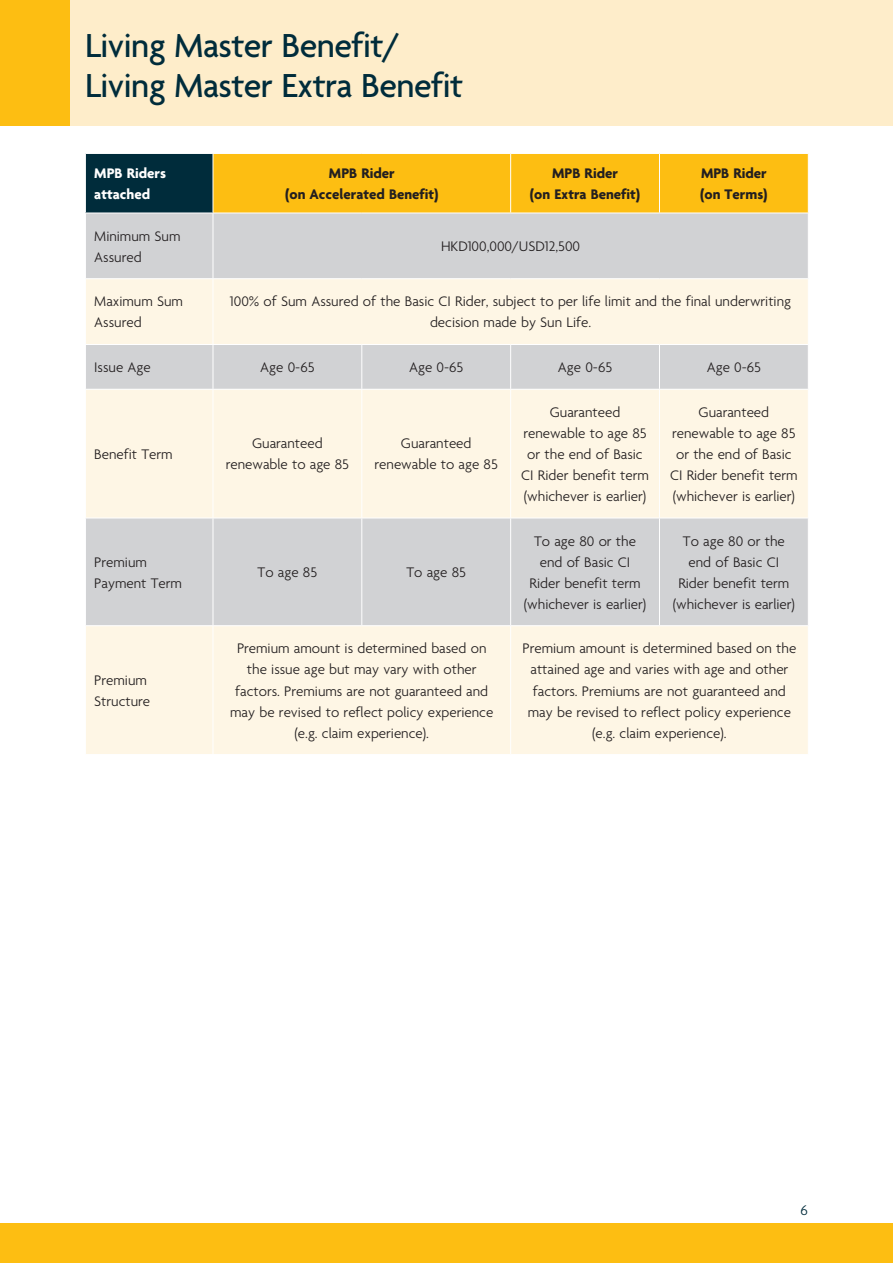
<style>
.page{position:relative;width:893px;height:1263px;background:#fff}
.page>*{position:absolute;margin:0;border:0;box-sizing:border-box;transform-origin:0 0}
.t1{font:500 36px/40.5px "Agenda";letter-spacing:-.015em;color:#002c3b}
._00_Body_text{font:300 15px/21px "Agenda";color:#231f20;text-align:center}
._00_Body_text-2{font:700 15px/20.2px "Agenda";color:#231f20;text-align:center}
._00_Body_text-3{font:700 15px/20.2px "Agenda";color:#fff}
.t2{font:300 15px "Agenda";color:#002c3b}
</style>
<div class="page">
<div style="left:0;top:0;width:893px;height:126px;background:#feedca"></div>
<div style="left:0;top:0;width:70px;height:126px;background:#fdbe12"></div>
<div style="left:0;top:1223px;width:893px;height:40px;background:#fdbe12"></div>
<div style="left:85px;top:153px;width:128px;height:60px;background:#002c3b"></div>
<div style="left:214px;top:154px;width:594px;height:59px;background:#fdbe12"></div>
<div style="left:86px;top:214px;width:722px;height:64px;background:#d1d2d4"></div>
<svg style="left:86px;top:279px;width:722px;height:475px;background:#efeadf"></svg>
<hr style="left:85px;top:153px;width:128px;height:1px;background:#fff">
<hr style="left:85px;top:154px;width:1px;height:59px;background:#fff">
<hr style="left:510px;top:154px;width:1px;height:59px;background:#fff">
<hr style="left:659px;top:154px;width:1px;height:59px;background:#fff">
<hr style="left:213px;top:213px;width:1px;height:65px;background:#fff">
<hr style="left:213px;top:279px;width:1px;height:65px;background:#fff">
<hr style="left:85px;top:344px;width:128px;height:1px;background:#fff">
<hr style="left:213px;top:344px;width:149px;height:1px;background:#fff">
<hr style="left:213px;top:345px;width:1px;height:44px;background:#fff">
<hr style="left:362px;top:344px;width:149px;height:1px;background:#fff">
<hr style="left:361px;top:345px;width:1px;height:44px;background:#fff">
<hr style="left:511px;top:344px;width:148px;height:1px;background:#fff">
<hr style="left:510px;top:345px;width:1px;height:44px;background:#fff">
<hr style="left:659px;top:344px;width:150px;height:1px;background:#fff">
<hr style="left:659px;top:345px;width:1px;height:44px;background:#fff">
<hr style="left:85px;top:389px;width:128px;height:1px;background:#fff">
<hr style="left:213px;top:389px;width:149px;height:1px;background:#fff">
<hr style="left:213px;top:390px;width:1px;height:128px;background:#fff">
<hr style="left:362px;top:389px;width:149px;height:1px;background:#fff">
<hr style="left:361px;top:390px;width:1px;height:128px;background:#fff">
<hr style="left:511px;top:389px;width:148px;height:1px;background:#fff">
<hr style="left:510px;top:390px;width:1px;height:128px;background:#fff">
<hr style="left:659px;top:389px;width:150px;height:1px;background:#fff">
<hr style="left:659px;top:390px;width:1px;height:128px;background:#fff">
<hr style="left:85px;top:518px;width:128px;height:1px;background:#fff">
<hr style="left:213px;top:518px;width:149px;height:1px;background:#fff">
<hr style="left:213px;top:518px;width:1px;height:107px;background:#fff">
<hr style="left:362px;top:518px;width:149px;height:1px;background:#fff">
<hr style="left:361px;top:518px;width:1px;height:107px;background:#fff">
<hr style="left:511px;top:518px;width:148px;height:1px;background:#fff">
<hr style="left:510px;top:518px;width:1px;height:107px;background:#fff">
<hr style="left:659px;top:518px;width:150px;height:1px;background:#fff">
<hr style="left:659px;top:518px;width:1px;height:107px;background:#fff">
<hr style="left:85px;top:625px;width:128px;height:1px;background:#fff">
<hr style="left:213px;top:625px;width:149px;height:1px;background:#fff">
<hr style="left:213px;top:626px;width:1px;height:128px;background:#fff">
<hr style="left:362px;top:625px;width:149px;height:1px;background:#fff">
<hr style="left:511px;top:625px;width:148px;height:1px;background:#fff">
<hr style="left:510px;top:626px;width:1px;height:128px;background:#fff">
<hr style="left:659px;top:625px;width:150px;height:1px;background:#fff">
<h1 class="t1" style="left:85px;top:27px;width:379px">Living Master Benefit/<br>Living Master Extra Benefit</h1>
<p class="_00_Body_text-3" style="left:94px;top:164px;width:73px">MPB Riders attached</p>
<p class="_00_Body_text-2" style="left:285px;top:164px;width:155px">MPB Rider<br>(on Accelerated Benefit)</p>
<p class="_00_Body_text-2" style="left:530px;top:164px;width:112px">MPB Rider<br>(on Extra Benefit)</p>
<p class="_00_Body_text-2" style="left:700px;top:164px;width:69px;text-align:left">MPB Rider (on Terms)</p>
<p class="_00_Body_text" style="left:94px;top:226px;width:88px;text-align:left">Minimum Sum<br>Assured</p>
<p class="_00_Body_text" style="left:441px;top:237px;width:141px">HKD100,000/USD12,500</p>
<p class="_00_Body_text" style="left:94px;top:292px;width:90px;text-align:left">Maximum Sum<br>Assured</p>
<p class="_00_Body_text" style="left:230px;top:292px;width:563px">100% of Sum Assured of the Basic CI Rider, subject to per life limit and the final underwriting decision made by Sun Life.</p>
<p class="_00_Body_text" style="left:94px;top:358px;width:58px">Issue Age</p>
<p class="_00_Body_text" style="left:260px;top:358px;width:56px">Age 0-65</p>
<p class="_00_Body_text" style="left:409px;top:358px;width:56px">Age 0-65</p>
<p class="_00_Body_text" style="left:558px;top:358px;width:56px">Age 0-65</p>
<p class="_00_Body_text" style="left:707px;top:358px;width:56px">Age 0-65</p>
<p class="_00_Body_text" style="left:94px;top:445px;width:80px">Benefit Term</p>
<p class="_00_Body_text" style="left:226px;top:434px;width:125px">Guaranteed renewable to age 85</p>
<p class="_00_Body_text" style="left:375px;top:434px;width:125px">Guaranteed renewable to age 85</p>
<p class="_00_Body_text" style="left:94px;top:552px;width:89px;text-align:left">Premium<br>Payment Term</p>
<p class="_00_Body_text" style="left:258px;top:563px;width:61px">To age 85</p>
<p class="_00_Body_text" style="left:406px;top:563px;width:61px">To age 85</p>
<p class="_00_Body_text" style="left:521px;top:403px;width:129px">Guaranteed renewable to age 85 or the end of Basic<br>CI Rider benefit term (whichever is earlier)</p>
<p class="_00_Body_text" style="left:670px;top:403px;width:129px">Guaranteed renewable to age 85 or the end of Basic<br>CI Rider benefit term (whichever is earlier)</p>
<p class="_00_Body_text" style="left:524px;top:531px;width:124px">To age 80 or the end of Basic CI<br>Rider benefit term (whichever is earlier)</p>
<p class="_00_Body_text" style="left:673px;top:531px;width:124px">To age 80 or the end of Basic CI<br>Rider benefit term (whichever is earlier)</p>
<p class="_00_Body_text" style="left:94px;top:671px;width:57px;text-align:left">Premium<br>Structure</p>
<p class="_00_Body_text" style="left:230px;top:639px;width:265px">Premium amount is determined based on the issue age but may vary with other factors. Premiums are not guaranteed and may be revised to reflect policy experience (e.g. claim experience).</p>
<p class="_00_Body_text" style="left:522px;top:639px;width:275px">Premium amount is determined based on the attained age and varies with age and other factors. Premiums are not guaranteed and may be revised to reflect policy experience (e.g. claim experience).</p>
<p class="t2" style="left:801px;top:1202px;width:9px">6</p>
</div>
